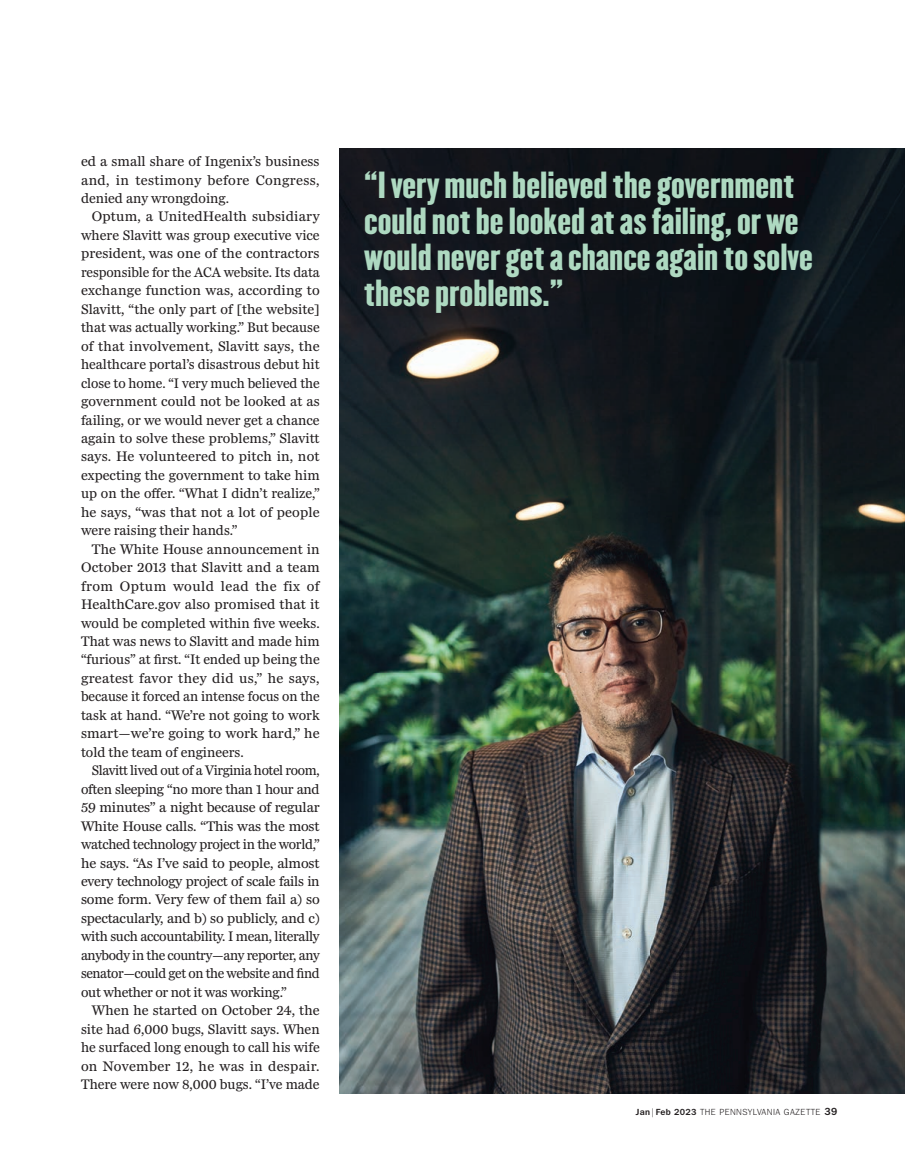
<style>
.page{position:relative;width:905px;height:1175px;background:#fff}
.page>*{position:absolute;margin:0;border:0;box-sizing:border-box;transform-origin:0 0}
.t1{font:33px/36px "Champion Liteweight";color:#aed9c1}
.t2{font:14.25px/18.5px "Miller Daily";color:#231f20;text-align:justify}
.t3{font:9px "Tee Franklin";letter-spacing:.045em;color:#231f20}
.s1{font-weight:700}
.s2{font-weight:700;font-size:10.5px}
</style>
<div class="page">
<img style="left:340px;top:148px;width:564px;height:946px">
<p class="t2" style="left:81px;top:153px;width:240px">ed a small share of Ingenix’s business and, in testimony before Congress, denied any wrongdoing.</p>
<p class="t2" style="left:81px;top:208px;width:240px;text-indent:11px">Optum, a UnitedHealth subsidiary where Slavitt was group executive vice president, was one of the contractors responsible for the ACA website. Its data exchange function was, according to Slavitt, “the only part of [the website] that was actually working.” But because of that involvement, Slavitt says, the healthcare portal’s disastrous debut hit close to home. “I very much believed the government could not be looked at as failing, or we would never get a chance again to solve these problems,” Slavitt says. He volunteered to pitch in, not expecting the government to take him up on the offer. “What I didn’t realize,” he says, “was that not a lot of people were raising their hands.”</p>
<p class="t2" style="left:81px;top:541px;width:240px;text-indent:11px">The White House announcement in October 2013 that Slavitt and a team from Optum would lead the fix of HealthCare.gov also promised that it would be completed within five weeks.<br>That was news to Slavitt and made him “furious” at first. “It ended up being the greatest favor they did us,” he says, because it forced an intense focus on the task at hand. “We’re not going to work smart—we’re going to work hard,” he told the team of engineers.</p>
<p class="t2" style="left:81px;top:762px;width:240px;text-indent:11px">Slavitt lived out of a Virginia hotel room, often sleeping “no more than 1 hour and 59 minutes” a night because of regular White House calls. “This was the most watched technology project in the world,” he says. “As I’ve said to people, almost every technology project of scale fails in some form. Very few of them fail a) so spectacularly, and b) so publicly, and c) with such accountability. I mean, literally anybody in the country—any reporter, any senator—could get on the website and find out whether or not it was working.”</p>
<p class="t2" style="left:81px;top:1002px;width:240px;text-indent:11px">When he started on October 24, the site had 6,000 bugs, Slavitt says. When he surfaced long enough to call his wife on November 12, he was in despair.<br>There were now 8,000 bugs. “I’ve made</p>
<h1 class="t1" style="left:364px;top:170px;width:450px">“I very much believed the government could not be looked at as failing, or we would never get a chance again to solve these problems.”</h1>
<p class="t3" style="left:636px;top:1108px;width:203px"><span class="s1">Jan</span> | <span class="s1">Feb 2023</span> THE PENNSYLVANIA GAZETTE <span class="s2">39</span></p>
</div>
